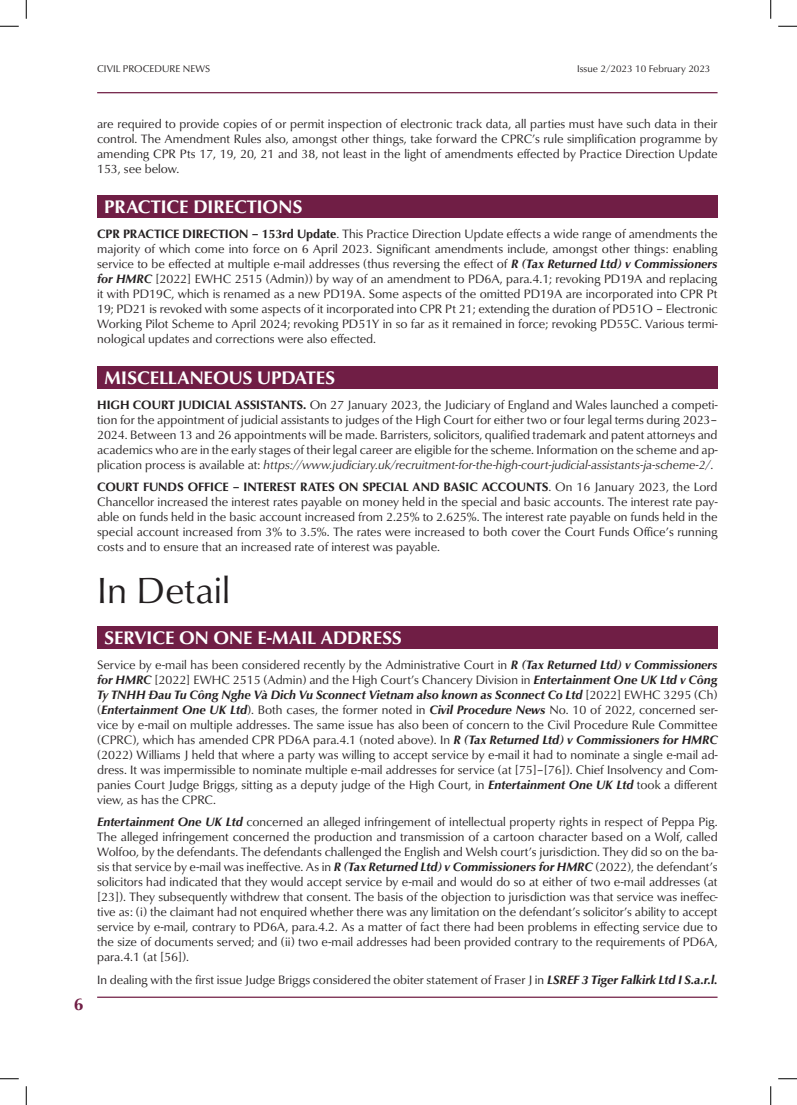
<style>
.page{position:relative;width:797px;height:1105px;background:#fff}
.page>*{position:absolute;margin:0;border:0;box-sizing:border-box;transform-origin:0 0}
.Main_Head{font:37.5px "Classico URW";color:#231f20}
.Box_head{font:700 18.75px "Classico URW";color:#fff}
.t1{font:700 17.5px "Classico URW";color:#701e45}
.Body_copy{font:12.5px/15px "Classico URW";color:#231f20;text-align:justify}
.t2{font:10px "Classico URW";color:#231f20}
.s1{font-weight:700}
.s2{font-weight:700;font-style:italic}
.s3{font-style:italic}
</style>
<div class="page">
<hr style="left:97px;top:996px;width:620px;height:2px;background:#701e45">
<hr style="left:97px;top:92px;width:620px;height:1px;background:#701e45">
<div style="left:97px;top:195px;width:620px;height:23px;background:#701e45"></div>
<div style="left:97px;top:366px;width:620px;height:23px;background:#701e45"></div>
<div style="left:97px;top:626px;width:620px;height:23px;background:#701e45"></div>
<svg style="left:0;top:25px;width:19px;height:2px"></svg>
<svg style="left:778px;top:25px;width:19px;height:2px"></svg>
<svg style="left:0;top:1078px;width:19px;height:1px"></svg>
<svg style="left:778px;top:1078px;width:19px;height:1px"></svg>
<svg style="left:25px;top:0;width:2px;height:19px"></svg>
<svg style="left:25px;top:1086px;width:2px;height:19px"></svg>
<svg style="left:770px;top:0;width:1px;height:19px"></svg>
<svg style="left:770px;top:1086px;width:1px;height:19px"></svg>
<p class="t2" style="left:97px;top:62px;width:115px">CIVIL PROCEDURE NEWS</p>
<p class="t2" style="left:577px;top:62px;width:135px">Issue 2/2023 10 February 2023</p>
<h3 class="t1" style="left:74px;top:991px;width:11px">6</h3>
<p class="Body_copy" style="left:97px;top:115px;width:622px">are required to provide copies of or permit inspection of electronic track data, all parties must have such data in their control. The Amendment Rules also, amongst other things, take forward the CPRC’s rule simplification programme by amending CPR Pts 17, 19, 20, 21 and 38, not least in the light of amendments effected by Practice Direction Update 153, see below.</p>
<p class="Box_head" style="left:104px;top:193px;width:199px">PRACTICE DIRECTIONS</p>
<p class="Body_copy" style="left:97px;top:226px;width:622px"><span class="s1">CPR PRACTICE DIRECTION – 153rd Update</span>. This Practice Direction Update effects a wide range of amendments the majority of which come into force on 6 April 2023. Significant amendments include, amongst other things: enabling service to be effected at multiple e-mail addresses (thus reversing the effect of <span class="s2">R (Tax Returned Ltd) v Commissioners for HMRC</span> [2022] EWHC 2515 (Admin)) by way of an amendment to PD6A, para.4.1; revoking PD19A and replacing it with PD19C, which is renamed as a new PD19A. Some aspects of the omitted PD19A are incorporated into CPR Pt 19; PD21 is revoked with some aspects of it incorporated into CPR Pt 21; extending the duration of PD51O – Electronic Working Pilot Scheme to April 2024; revoking PD51Y in so far as it remained in force; revoking PD55C. Various termi&shy;nological updates and corrections were also effected.</p>
<p class="Box_head" style="left:104px;top:363px;width:232px">MISCELLANEOUS UPDATES</p>
<p class="Body_copy" style="left:97px;top:397px;width:622px"><span class="s1">HIGH COURT JUDICIAL ASSISTANTS.</span> On 27 January 2023, the Judiciary of England and Wales launched a competi&shy;tion for the appointment of judicial assistants to judges of the High Court for either two or four legal terms during 2023– 2024. Between 13 and 26 appointments will be made. Barristers, solicitors, qualified trademark and patent attorneys and academics who are in the early stages of their legal career are eligible for the scheme. Information on the scheme and ap&shy;plication process is available at: <span class="s3">https://www.judiciary.uk/recruitment-for-the-high-court-judicial-assistants-ja-scheme-2/</span>.</p>
<p class="Body_copy" style="left:97px;top:479px;width:622px"><span class="s1">COURT FUNDS OFFICE – INTEREST RATES ON SPECIAL AND BASIC ACCOUNTS</span>. On 16 January 2023, the Lord Chancellor increased the interest rates payable on money held in the special and basic accounts. The interest rate pay&shy;able on funds held in the basic account increased from 2.25% to 2.625%. The interest rate payable on funds held in the special account increased from 3% to 3.5%. The rates were increased to both cover the Court Funds Office’s running costs and to ensure that an increased rate of interest was payable.</p>
<p class="Main_Head" style="left:97px;top:563px;width:134px">In Detail</p>
<p class="Box_head" style="left:104px;top:623px;width:299px">SERVICE ON ONE E-MAIL ADDRESS</p>
<p class="Body_copy" style="left:97px;top:657px;width:622px">Service by e-mail has been considered recently by the Administrative Court in <span class="s2">R (Tax Returned Ltd) v Commissioners for HMRC</span> [2022] EWHC 2515 (Admin) and the High Court’s Chancery Division in <span class="s2">Entertainment One UK Ltd v Công Ty TNHH Đau Tu Công Nghe Và Dich Vu Sconnect Vietnam also known as Sconnect Co Ltd</span> [2022] EWHC 3295 (Ch) (<span class="s2">Entertainment One UK Ltd</span>). Both cases, the former noted in <span class="s2">Civil Procedure News</span> No. 10 of 2022, concerned ser&shy;vice by e-mail on multiple addresses. The same issue has also been of concern to the Civil Procedure Rule Committee (CPRC), which has amended CPR PD6A para.4.1 (noted above). In <span class="s2">R (Tax Returned Ltd) v Commissioners for HMRC </span>(2022) Williams J held that where a party was willing to accept service by e-mail it had to nominate a single e-mail ad&shy;dress. It was impermissible to nominate multiple e-mail addresses for service (at [75]–[76]). Chief Insolvency and Com&shy;panies Court Judge Briggs, sitting as a deputy judge of the High Court, in <span class="s2">Entertainment One UK Ltd</span> took a different view, as has the CPRC.</p>
<p class="Body_copy" style="left:97px;top:814px;width:622px"><span class="s2">Entertainment One UK Ltd</span> concerned an alleged infringement of intellectual property rights in respect of Peppa Pig.<br>The alleged infringement concerned the production and transmission of a cartoon character based on a Wolf, called Wolfoo, by the defendants. The defendants challenged the English and Welsh court’s jurisdiction. They did so on the ba&shy;sis that service by e-mail was ineffective. As in <span class="s2">R (Tax Returned Ltd) v Commissioners for HMRC</span> (2022), the defendant’s solicitors had indicated that they would accept service by e-mail and would do so at either of two e-mail addresses (at [23]). They subsequently withdrew that consent. The basis of the objection to jurisdiction was that service was ineffec&shy;tive as: (i) the claimant had not enquired whether there was any limitation on the defendant’s solicitor’s ability to accept service by e-mail, contrary to PD6A, para.4.2. As a matter of fact there had been problems in effecting service due to the size of documents served; and (ii) two e-mail addresses had been provided contrary to the requirements of PD6A, para.4.1 (at [56]).</p>
<p class="Body_copy" style="left:97px;top:971px;width:622px">In dealing with the first issue Judge Briggs considered the obiter statement of Fraser J in <span class="s2">LSREF 3 Tiger Falkirk Ltd I S.a.r.l.</span></p>
</div>
